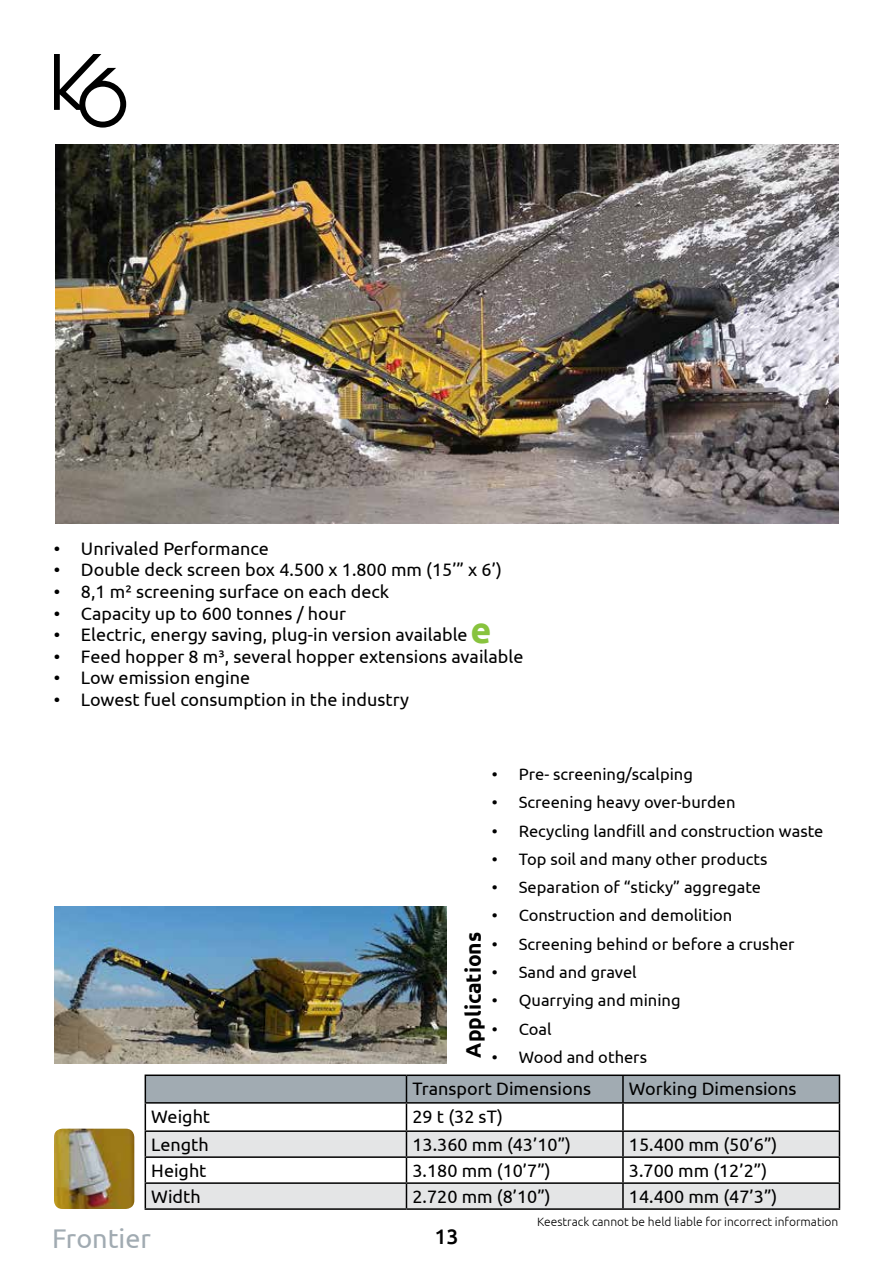
<style>
.page{position:relative;width:893px;height:1263px;background:#fff}
.page>*{position:absolute;margin:0;border:0;box-sizing:border-box;transform-origin:0 0}
.t1{font:700 36px "Ubuntu";color:#88c33e}
.t2{font:27px "Ubuntu";color:#a1abb2}
.t3{font:700 21px "Ubuntu";color:#000}
.t4{font:500 21px "Ubuntu";color:#000}
.t5{font:18px "Ubuntu";color:#000}
.t6{font:16.5px "Ubuntu";color:#000}
.t7{font:300 12px "Ubuntu";color:#000}
</style>
<div class="page">
<img style="left:56px;top:145px;width:783px;height:379px">
<hr style="left:145px;top:1074px;width:261px;height:2px;background:#000">
<hr style="left:406px;top:1074px;width:217px;height:2px;background:#000">
<hr style="left:623px;top:1074px;width:217px;height:2px;background:#000">
<svg style="left:145px;top:1075px;width:695px;height:133px"></svg>
<hr style="left:145px;top:1208px;width:261px;height:2px;background:#000">
<hr style="left:406px;top:1208px;width:217px;height:2px;background:#000">
<hr style="left:623px;top:1208px;width:217px;height:2px;background:#000">
<img style="left:54px;top:907px;width:392px;height:156px">
<svg style="left:54px;top:54px;width:72px;height:74px"></svg>
<img style="left:54px;top:1129px;width:80px;height:80px">
<p class="t5" style="left:54px;top:537px;width:216px">• Unrivaled Performance</p>
<p class="t5" style="left:54px;top:559px;width:449px">• Double deck screen box 4.500 x 1.800 mm (15’” x 6’)</p>
<p class="t5" style="left:54px;top:581px;width:337px">• 8,1 m² screening surface on each deck</p>
<p class="t5" style="left:54px;top:602px;width:294px">• Capacity up to 600 tonnes / hour</p>
<p class="t5" style="left:54px;top:624px;width:415px">• Electric, energy saving, plug-in version available</p>
<p class="t5" style="left:54px;top:645px;width:471px">• Feed hopper 8 m³, several hopper extensions available</p>
<p class="t5" style="left:54px;top:667px;width:198px">• Low emission engine</p>
<p class="t5" style="left:54px;top:689px;width:356px">• Lowest fuel consumption in the industry</p>
<h1 class="t1" style="left:470px;top:609px;width:23px">e</h1>
<p class="t6" style="left:492px;top:764px;width:203px">• Pre- screening/scalping</p>
<p class="t6" style="left:492px;top:792px;width:245px">• Screening heavy over-burden</p>
<p class="t6" style="left:492px;top:821px;width:333px">• Recycling landfill and construction waste</p>
<p class="t6" style="left:492px;top:849px;width:277px">• Top soil and many other products</p>
<p class="t6" style="left:492px;top:877px;width:271px">• Separation of “sticky” aggregate</p>
<p class="t6" style="left:492px;top:905px;width:242px">• Construction and demolition</p>
<p class="t6" style="left:492px;top:934px;width:304px">• Screening behind or before a crusher</p>
<p class="t6" style="left:492px;top:962px;width:147px">• Sand and gravel</p>
<p class="t6" style="left:492px;top:990px;width:190px">• Quarrying and mining</p>
<p class="t6" style="left:492px;top:1019px;width:61px">• Coal</p>
<p class="t6" style="left:492px;top:1047px;width:157px">• Wood and others</p>
<p class="t3" style="left:461px;top:1057px;width:127px;rotate:-90deg">Applications</p>
<p class="t5" style="left:412px;top:1078px;width:180px">Transport Dimensions</p>
<p class="t5" style="left:629px;top:1078px;width:169px">Working Dimensions</p>
<p class="t5" style="left:151px;top:1105px;width:60px">Weight</p>
<p class="t5" style="left:412px;top:1105px;width:92px">29 t (32 sT)</p>
<p class="t5" style="left:151px;top:1134px;width:59px">Length</p>
<p class="t5" style="left:412px;top:1134px;width:160px">13.360 mm (43’10”)</p>
<p class="t5" style="left:629px;top:1134px;width:150px">15.400 mm (50’6”)</p>
<p class="t5" style="left:151px;top:1160px;width:57px">Height</p>
<p class="t5" style="left:412px;top:1160px;width:140px">3.180 mm (10’7”)</p>
<p class="t5" style="left:629px;top:1160px;width:140px">3.700 mm (12’2”)</p>
<p class="t5" style="left:151px;top:1186px;width:51px">Width</p>
<p class="t5" style="left:412px;top:1186px;width:140px">2.720 mm (8’10”)</p>
<p class="t5" style="left:629px;top:1186px;width:150px">14.400 mm (47’3”)</p>
<h2 class="t2" style="left:52px;top:1222px;width:100px">Frontier</h2>
<p class="t4" style="left:435px;top:1223px;width:25px">13</p>
<p class="t7" style="left:537px;top:1214px;width:303px">Keestrack cannot be held liable for incorrect information</p>
</div>
